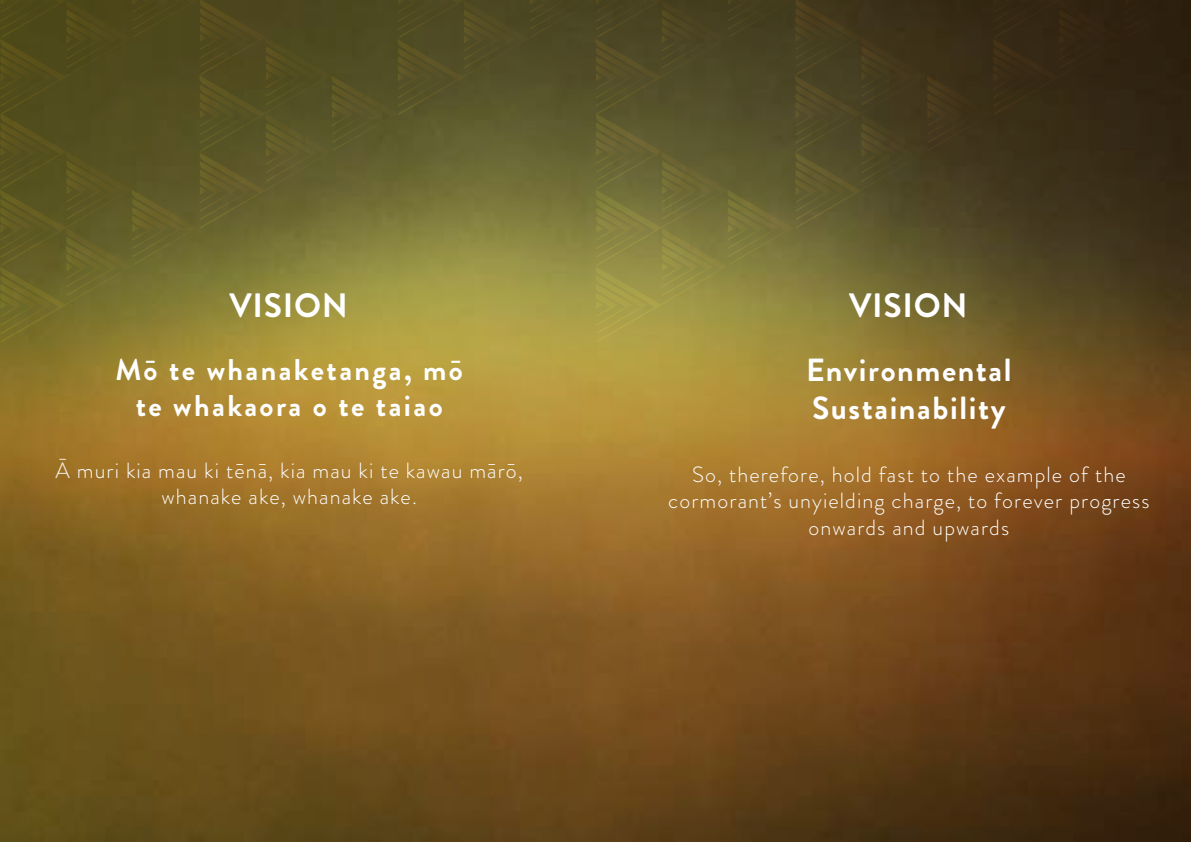
<style>
.page{position:relative;width:1191px;height:842px;background:#fff}
.page>*{position:absolute;margin:0;border:0;box-sizing:border-box;transform-origin:0 0}
.t1{font:700 33.8px "Brandon Grotesque";letter-spacing:.02em;color:#fff}
.t2{font:700 32px/38.4px "Brandon Grotesque";letter-spacing:.05em;color:#fff}
.t3{font:700 30px/36px "Brandon Grotesque";letter-spacing:.08em;color:#fff;text-align:center}
.t4{font:300 22px/26.4px "Brandon Grotesque";letter-spacing:.05em;color:#fff;text-align:center}
</style>
<div class="page">
<img style="left:0;top:343px;width:1191px;height:499px">
<svg style="left:0;top:0;width:1191px;height:343px;background:#615929"></svg>
<h1 class="t1" style="left:230px;top:281px;width:120px">VISION</h1>
<h3 class="t3" style="left:115px;top:352px;width:349px">Mō te whanaketanga, mō te whakaora o te taiao</h3>
<p class="t4" style="left:55px;top:457px;width:469px">Ā muri kia mau ki tēnā, kia mau ki te kawau mārō, whanake ake, whanake ake.</p>
<h1 class="t1" style="left:849px;top:281px;width:120px">VISION</h1>
<h2 class="t2" style="left:806px;top:351px;width:207px">Environmental<br>Sustainability</h2>
<p class="t4" style="left:668px;top:461px;width:483px">So, therefore, hold fast to the example of the cormorant’s unyielding charge, to forever progress onwards and upwards</p>
</div>
